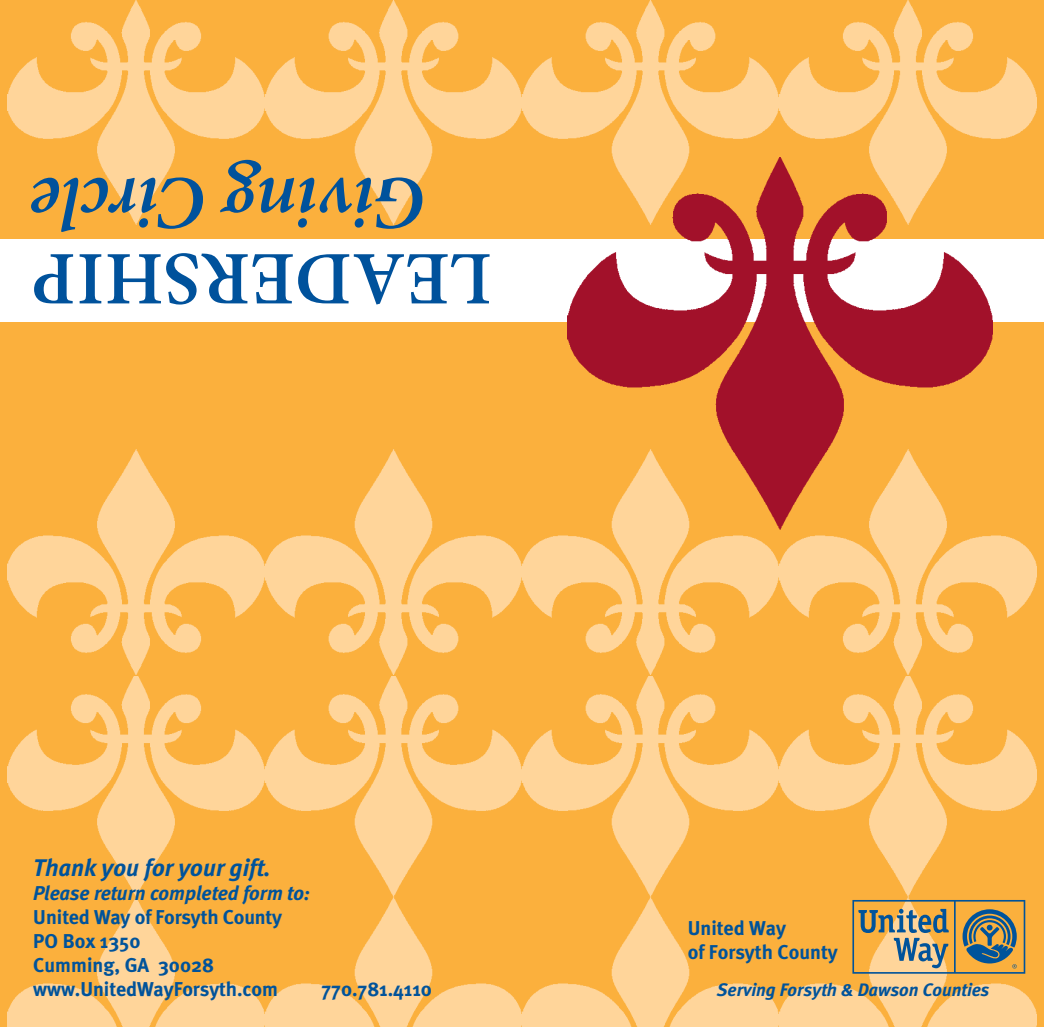
<style>
.page{position:relative;width:1044px;height:1027px;background:#fff}
.page>*{position:absolute;margin:0;border:0;box-sizing:border-box;transform-origin:0 0}
.t1{font:italic 600 75.6px "Minion Pro";color:#00529c}
.t2{font:600 75.6px "Minion Pro";color:#00529c}
.t3{font:italic 700 24px "Meta";color:#00539b}
.t4{font:700 20px/24px "Meta";color:#00539b}
.t5{font:italic 700 20px "Meta";color:#00539b}
.t6{font:italic 700 18px "Meta";color:#00539b}
</style>
<div class="page">
<div style="left:0;top:0;width:1043px;height:1026px;background:#fbb03d"></div>
<img style="left:8px;top:676px;width:1028px;height:350px">
<img style="left:8px;top:0;width:1028px;height:224px">
<img style="left:8px;top:449px;width:1028px;height:225px">
<div style="left:0;top:239px;width:1043px;height:82px;background:#fff"></div>
<img style="left:567px;top:157px;width:425px;height:372px">
<svg style="left:852px;top:899px;width:172px;height:74px"></svg>
<h1 class="t1" style="left:427px;top:256px;width:398px;rotate:-180deg">G nivi g C cri l e</h1>
<h1 class="t2" style="left:491px;top:330px;width:461px;rotate:-180deg">LEAD E R HS PI</h1>
<p class="t3" style="left:33px;top:853px;width:239px">Thank you for your gift.</p>
<p class="t5" style="left:33px;top:881px;width:278px">Please return completed form to:</p>
<p class="t4" style="left:33px;top:904px;width:250px">United Way of Forsyth County<br>PO Box 1350<br>Cumming, GA 30028 www.UnitedWayForsyth.com</p>
<p class="t4" style="left:321px;top:976px;width:112px">770.781.4110</p>
<p class="t4" style="left:687px;top:915px;width:152px">United Way<br>of Forsyth County</p>
<p class="t6" style="left:716px;top:978px;width:274px">Serving Forsyth &amp; Dawson Counties</p>
</div>
